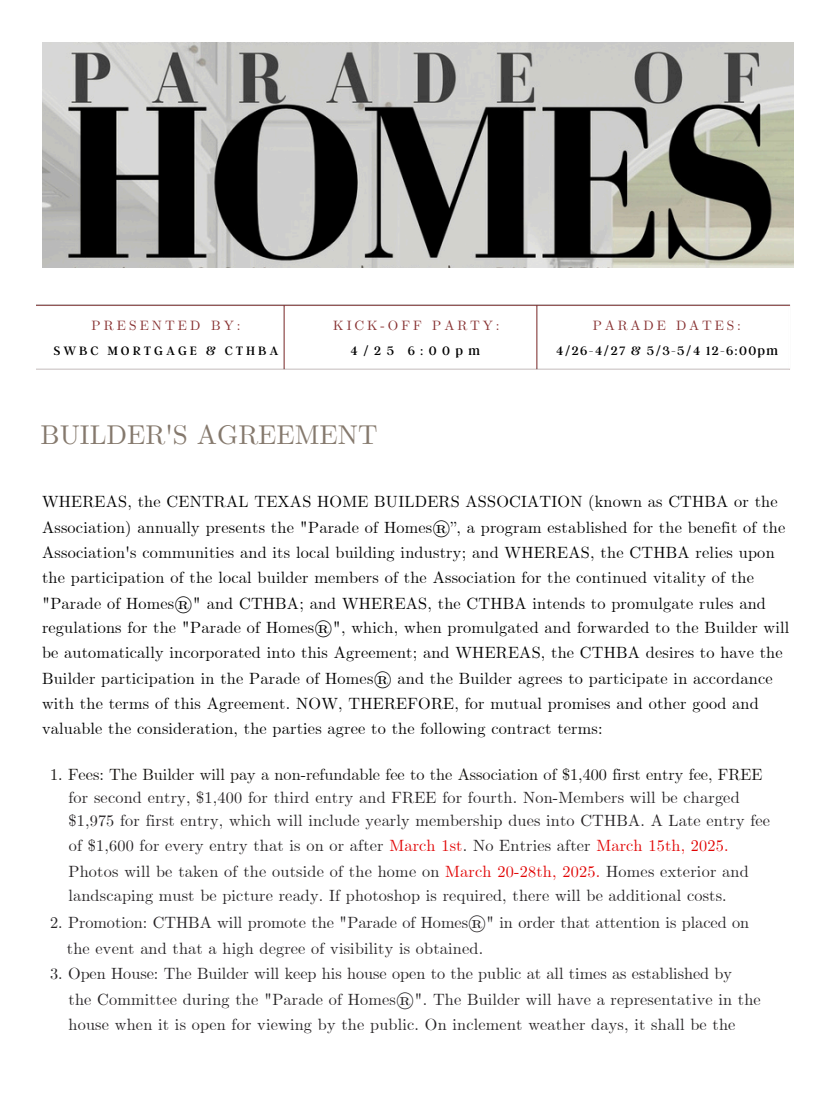
<style>
.page{position:relative;width:836px;height:1103px;background:#fff}
.page>*{position:absolute;margin:0;border:0;box-sizing:border-box;transform-origin:0 0}
.t1{font:27px "CMU Serif";color:#85796d}
.t2{font:16.2px "CMU Serif";letter-spacing:.015em;color:#000}
.t3{font:16.2px "CMU Serif";letter-spacing:.015em;color:#252224}
.t4{font:16.2px "CMU Serif";color:#12100d}
.t5{font:13.5px "CMU Serif";letter-spacing:.215em;color:#862f2f}
.t6{font:13.5px "Argent CF";letter-spacing:.22em;color:#000}
.t7{font:13.5px "Argent CF";letter-spacing:.1em;color:#000}
.s1{color:#e10404}
</style>
<div class="page">
<img style="left:42px;top:42px;width:751px;height:225px">
<img style="left:37px;top:304px;width:754px;height:66px">
<h2 class="t5" style="left:92px;top:318px;width:150px">PRESENTED BY:</h2>
<h2 class="t6" style="left:54px;top:342px;width:226px">SWBC MORTGAGE &amp; CTHBA</h2>
<h2 class="t5" style="left:333px;top:318px;width:168px">KICK-OFF PARTY:</h2>
<h2 class="t6" style="left:350px;top:342px;width:131px">4/25 6:00pm</h2>
<p class="t1" style="left:41px;top:418px;width:338px">BUILDER'S AGREEMENT</p>
<h2 class="t5" style="left:592px;top:318px;width:150px">PARADE DATES:</h2>
<h2 class="t7" style="left:556px;top:342px;width:223px">4/26-4/27 &amp; 5/3-5/4 12-6:00pm</h2>
<h2 class="t2" style="left:42px;top:492px;width:737px">WHEREAS, the CENTRAL TEXAS HOME BUILDERS ASSOCIATION (known as CTHBA or the</h2>
<h2 class="t2" style="left:42px;top:517px;width:744px">Association) annually presents the "Parade of Homes®”, a program established for the benefit of the</h2>
<h2 class="t2" style="left:42px;top:543px;width:734px">Association's communities and its local building industry; and WHEREAS, the CTHBA relies upon</h2>
<h1 class="t2" style="left:42px;top:568px;width:713px">the participation of the local builder members of the Association for the continued vitality of the</h1>
<h2 class="t2" style="left:42px;top:593px;width:725px">"Parade of Homes®" and CTHBA; and WHEREAS, the CTHBA intends to promulgate rules and</h2>
<h2 class="t2" style="left:42px;top:618px;width:749px">regulations for the "Parade of Homes®", which, when promulgated and forwarded to the Builder will</h2>
<h2 class="t2" style="left:42px;top:643px;width:742px">be automatically incorporated into this Agreement; and WHEREAS, the CTHBA desires to have the</h2>
<h2 class="t2" style="left:42px;top:668px;width:732px">Builder participation in the Parade of Homes® and the Builder agrees to participate in accordance</h2>
<h2 class="t2" style="left:42px;top:693px;width:718px">with the terms of this Agreement. NOW, THEREFORE, for mutual promises and other good and</h2>
<h4 class="t2" style="left:42px;top:719px;width:562px">valuable the consideration, the parties agree to the following contract terms:</h4>
<h2 class="t4" style="left:50px;top:765px;width:713px">1. Fees: The Builder will pay a non‑refundable fee to the Association of $1,400 first entry fee, FREE</h2>
<p class="t3" style="left:68px;top:787px;width:672px">for second entry, $1,400 for third entry and FREE for fourth. Non-Members will be charged</p>
<h2 class="t3" style="left:68px;top:810px;width:703px">$1,975 for first entry, which will include yearly membership dues into CTHBA. A Late entry fee</h2>
<h3 class="t3" style="left:69px;top:836px;width:661px">of $1,600 for every entry that is on or after <span class="s1">March 1st</span>. No Entries after <span class="s1">March 15th, 2025.</span></h3>
<h3 class="t3" style="left:68px;top:861px;width:681px">Photos will be taken of the outside of the home on <span class="s1">March 20-28th, 2025.</span> Homes exterior and</h3>
<h3 class="t3" style="left:68px;top:886px;width:659px">landscaping must be picture ready. If photoshop is required, there will be additional costs.</h3>
<h2 class="t3" style="left:50px;top:913px;width:700px">2. Promotion: CTHBA will promote the "Parade of Homes®" in order that attention is placed on</h2>
<h2 class="t3" style="left:67px;top:939px;width:418px">the event and that a high degree of visibility is obtained.</h2>
<h2 class="t3" style="left:50px;top:964px;width:683px">3. Open House: The Builder will keep his house open to the public at all times as established by</h2>
<h2 class="t3" style="left:68px;top:989px;width:693px">the Committee during the "Parade of Homes®". The Builder will have a representative in the</h2>
<p class="t3" style="left:68px;top:1014px;width:668px">house when it is open for viewing by the public. On inclement weather days, it shall be the</p>
</div>
